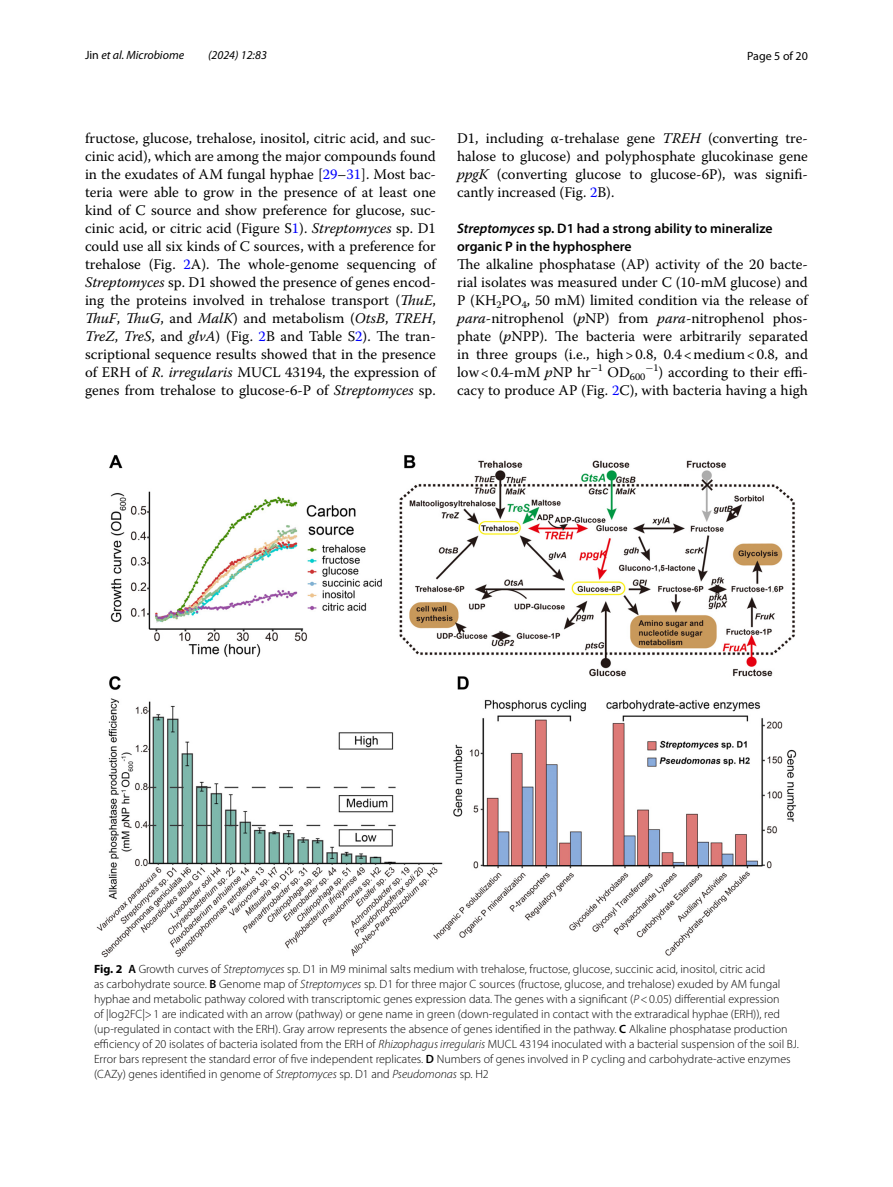
<style>
.page{position:relative;width:893px;height:1187px;background:#fff}
.page>*{position:absolute;margin:0;border:0;box-sizing:border-box;transform-origin:0 0}
.t1{font:14.7px/18px "Warnock Pro";color:#000;text-align:justify}
.t2{font:600 13.8px/18px "Myriad Pro";color:#000}
.t3{font:300 12px/15px "Myriad Pro";color:#000}
.t4{font:italic 12px "Myriad Pro";color:#000}
.t5{font:12px "Myriad Pro";color:#000}
.s1{font-style:normal}
.s2{color:#00f}
.s3{font-style:italic}
.s4{font-weight:700}
.s5{font-weight:600}
</style>
<div class="page">
<img style="left:96px;top:455px;width:701px;height:502px">
<p class="t4" style="left:85px;top:48px;width:101px"><span class="s1">Jin</span> et al. Microbiome</p>
<p class="t4" style="left:208px;top:48px;width:60px">(2024) 12:83</p>
<p class="t5" style="left:747px;top:48px;width:62px">Page 5 of 20</p>
<p class="t1" style="left:85px;top:128px;width:352px">fructose, glucose, trehalose, inositol, citric acid, and suc&shy;cinic acid), which are among the major compounds found in the exudates of AM fungal hyphae [<span class="s2">29</span>–<span class="s2">31</span>]. Most bac&shy;teria were able to grow in the presence of at least one kind of C source and show preference for glucose, suc&shy;cinic acid, or citric acid (Figure S<span class="s2">1</span>). <span class="s3">Streptomyces</span> sp. D1 could use all six kinds of C sources, with a preference for trehalose (Fig. <span class="s2">2</span>A). The whole-genome sequencing of <span class="s3">Streptomyces</span> sp. D1 showed the presence of genes encod&shy;ing the proteins involved in trehalose transport (<span class="s3">ThuE</span>, <span class="s3">ThuF</span>, <span class="s3">ThuG</span>, and <span class="s3">MalK</span>) and metabolism (<span class="s3">OtsB</span>, <span class="s3">TREH</span>, <span class="s3">TreZ</span>, <span class="s3">TreS</span>, and <span class="s3">glvA</span>) (Fig. <span class="s2">2</span>B and Table S<span class="s2">2</span>). The tran&shy;scriptional sequence results showed that in the presence of ERH of <span class="s3">R. irregularis</span> MUCL 43194, the expression of genes from trehalose to glucose-6-P of <span class="s3">Streptomyces</span> sp.</p>
<p class="t1" style="left:457px;top:128px;width:352px">D1, including α-trehalase gene <span class="s3">TREH</span> (converting tre&shy;halose to glucose) and polyphosphate glucokinase gene <span class="s3">ppgK</span> (converting glucose to glucose-6P), was signifi&shy;cantly increased (Fig. <span class="s2">2</span>B).</p>
<p class="t2" style="left:457px;top:219px;width:317px"><span class="s3">Streptomyces</span> sp. D1 had a strong ability to mineralize organic P in the hyphosphere</p>
<p class="t1" style="left:457px;top:254px;width:352px">The alkaline phosphatase (AP) activity of the 20 bacte&shy;rial isolates was measured under C (10-mM glucose) and P (KH<sub>2</sub>PO<sub>4</sub>, 50 mM) limited condition via the release of <span class="s3">para</span>-nitrophenol (<span class="s3">p</span>NP) from <span class="s3">para</span>-nitrophenol phos&shy;phate (<span class="s3">p</span>NPP). The bacteria were arbitrarily separated in three groups (i.e., high&gt;0.8, 0.4&lt;medium&lt;0.8, and low&lt;0.4-mM <span class="s3">p</span>NP hr<sup>−</sup><sup>1</sup> OD<sub>600</sub><sup>−</sup><sup>1</sup>) according to their effi&shy;cacy to produce AP (Fig. <span class="s2">2</span>C), with bacteria having a high</p>
<p class="t3" style="left:94px;top:961px;width:706px"><span class="s4">Fig. 2</span> <span class="s5">A</span> Growth curves of <span class="s3">Streptomyces</span> sp. D1 in M9 minimal salts medium with trehalose, fructose, glucose, succinic acid, inositol, citric acid<br>as carbohydrate source. <span class="s5">B</span> Genome map of <span class="s3">Streptomyces</span> sp. D1 for three major C sources (fructose, glucose, and trehalose) exuded by AM fungal hyphae and metabolic pathway colored with transcriptomic genes expression data. The genes with a significant (<span class="s3">P</span>&lt;0.05) differential expression<br>of |log2FC|&gt;1 are indicated with an arrow (pathway) or gene name in green (down-regulated in contact with the extraradical hyphae (ERH)), red (up-regulated in contact with the ERH). Gray arrow represents the absence of genes identified in the pathway. <span class="s5">C</span> Alkaline phosphatase production efficiency of 20 isolates of bacteria isolated from the ERH of <span class="s3">Rhizophagus irregularis</span> MUCL 43194 inoculated with a bacterial suspension of the soil BJ.<br>Error bars represent the standard error of five independent replicates. <span class="s5">D</span> Numbers of genes involved in P cycling and carbohydrate-active enzymes (CAZy) genes identified in genome of <span class="s3">Streptomyces</span> sp. D1 and <span class="s3">Pseudomonas</span> sp. H2</p>
</div>
